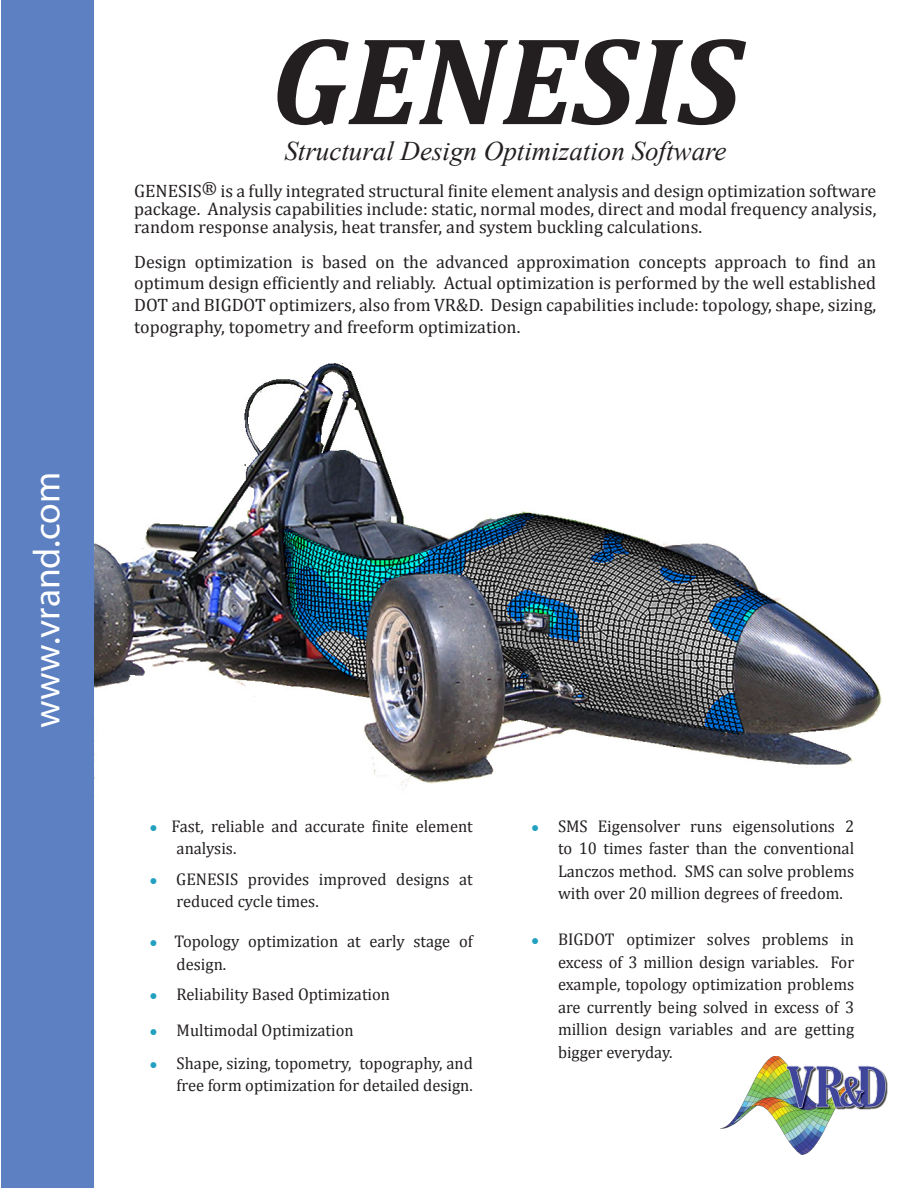
<style>
.page{position:relative;width:918px;height:1188px;background:#fff}
.page>*{position:absolute;margin:0;border:0;box-sizing:border-box;transform-origin:0 0}
.t1{font:italic 700 126px "Cambria";color:#231f20}
.t2{font:37.5px "Myriad Pro";color:#fff}
.t3{font:italic 27px "Times New Roman";color:#231f20}
.t4{font:18px/21.6px "Cambria";color:#231f20;text-align:justify}
.Paragraph_Style_1{font:16.95px/22.5px "Cambria";color:#231f20}
.s1{font-family:"Arial";font-size:13.95px;color:#21a0bf}
.s2{font-family:"Arial";font-weight:700;font-style:italic;font-size:13.95px;color:#21a0bf}
</style>
<div class="page">
<img style="left:94px;top:363px;width:788px;height:433px">
<div style="left:2px;top:0;width:92px;height:1188px;background:#5c80c1"></div>
<img style="left:720px;top:1056px;width:168px;height:98px">
<p class="t2" style="left:24px;top:728px;width:257px;rotate:-90deg">www.vrand.com</p>
<p class="t1" style="left:270px;top:-8px;width:473px">GENESIS</p>
<p class="t3" style="left:284px;top:132px;width:444px">Structural Design Optimization Software</p>
<p class="t4" style="left:134px;top:182px;width:744px;line-height:18px">GENESIS® is a fully integrated structural finite element analysis and design optimization software package. Analysis capabilities include: static, normal modes, direct and modal frequency analysis, random response analysis, heat transfer, and system buckling calculations.</p>
<p class="t4" style="left:134px;top:251px;width:744px">Design optimization is based on the advanced approximation concepts approach to find an optimum design efficiently and reliably. Actual optimization is performed by the well established DOT and BIGDOT optimizers, also from VR&amp;D. Design capabilities include: topology, shape, sizing, topography, topometry and freeform optimization.</p>
<p class="Paragraph_Style_1" style="left:177px;top:815px;width:298px;text-indent:-27px"><span class="s1">●</span> Fast, reliable and accurate finite element analysis.</p>
<p class="Paragraph_Style_1" style="left:177px;top:868px;width:298px;text-indent:-27px"><span class="s1">●</span> GENESIS provides improved designs at reduced cycle times.</p>
<p class="Paragraph_Style_1" style="left:177px;top:930px;width:298px;text-indent:-27px"><span class="s1">●</span> Topology optimization at early stage of design.</p>
<p class="Paragraph_Style_1" style="left:150px;top:983px;width:242px"><span class="s1">●</span> Reliability Based Optimization</p>
<p class="Paragraph_Style_1" style="left:150px;top:1019px;width:206px"><span class="s1">●</span> Multimodal Optimization</p>
<p class="Paragraph_Style_1" style="left:150px;top:1051px;width:325px;text-align:right"><span class="s1">●</span> Shape, sizing, topometry, topography, and free form optimization for detailed design.</p>
<p class="Paragraph_Style_1" style="left:558px;top:815px;width:298px;text-align:justify;text-indent:-27px"><span class="s2">●</span> SMS Eigensolver runs eigensolutions 2 to 10 times faster than the conventional Lanczos method. SMS can solve problems with over 20 million degrees of freedom.</p>
<p class="Paragraph_Style_1" style="left:558px;top:928px;width:298px;text-align:justify;text-indent:-27px"><span class="s1">●</span> BIGDOT optimizer solves problems in excess of 3 million design variables. For example, topology optimization problems are currently being solved in excess of 3 million design variables and are getting bigger everyday.</p>
</div>
